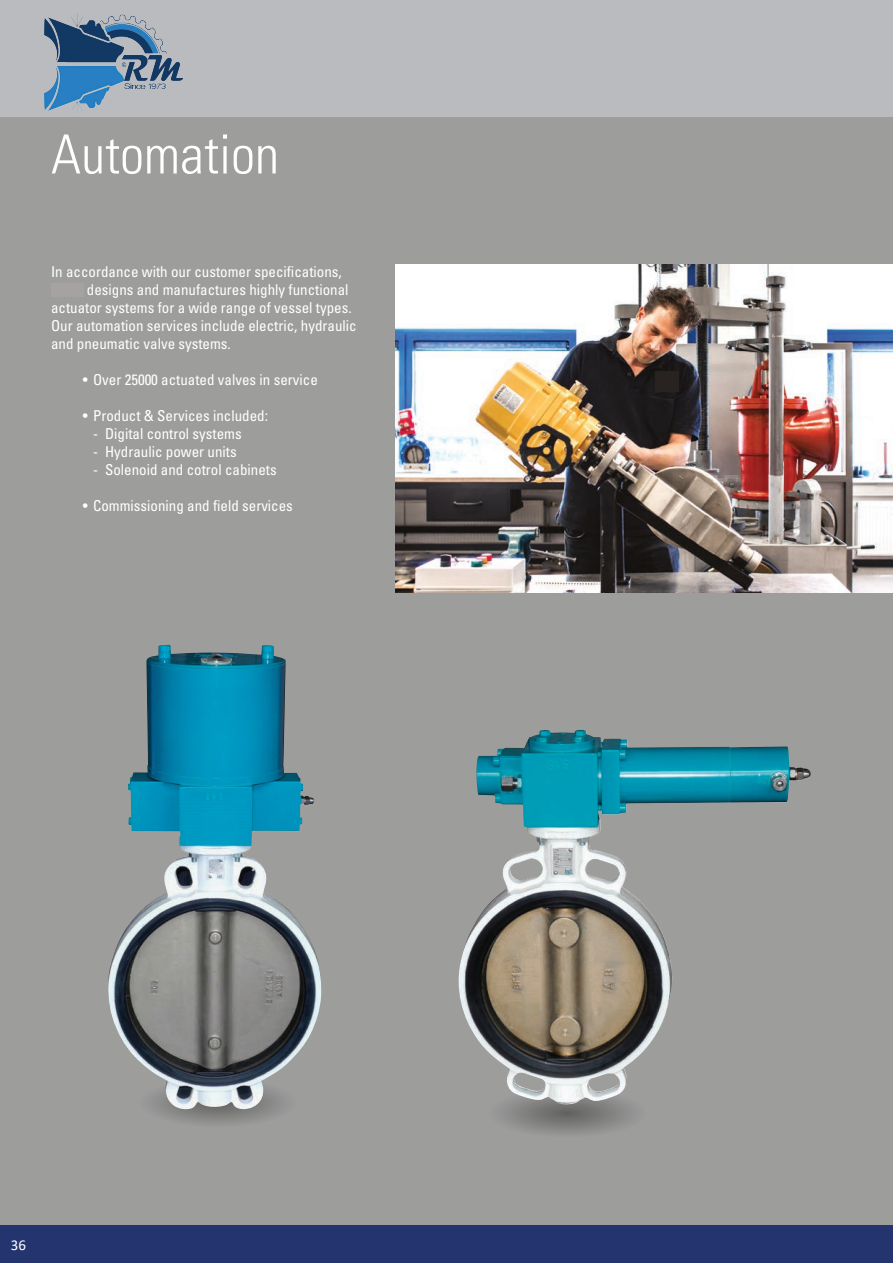
<style>
.page{position:relative;width:893px;height:1263px;background:#9d9d9c}
.page>*{position:absolute;margin:0;border:0;box-sizing:border-box;transform-origin:0 0}
.t1{font:300 condensed 54px "Univers";color:#fff}
.t2{font:condensed 15px/18px "Univers";color:#fff}
.t3{font:15px "Calibri";color:#fff}
.t4{font:700 condensed 13.5px "Univers";color:#fff}
</style>
<div class="page">
<svg style="left:501px;top:1105px;width:133px;height:29px"></svg>
<svg style="left:155px;top:1109px;width:126px;height:15px"></svg>
<img style="left:458px;top:730px;width:332px;height:375px">
<img style="left:108px;top:645px;width:214px;height:464px">
<img style="left:395px;top:265px;width:498px;height:327px">
<div style="left:51px;top:283px;width:33px;height:14px;background:#a6a2a1"></div>
<div style="left:655px;top:372px;width:24px;height:20px;background:#282320"></div>
<div style="left:0;top:1225px;width:893px;height:38px;background:#24346f"></div>
<div style="left:0;top:0;width:893px;height:117px;background:#babbbe"></div>
<img style="left:44px;top:14px;width:138px;height:99px">
<p class="t1" style="left:51px;top:122px;width:229px">Automation</p>
<p class="t2" style="left:51px;top:262px;width:307px">In accordance with our customer specifications, W&amp;O designs and manufactures highly functional actuator systems for a wide range of vessel types.<br>Our automation services include electric, hydraulic and pneumatic valve systems.</p>
<p class="t2" style="left:83px;top:370px;width:237px">• Over 25000 actuated valves in service</p>
<p class="t2" style="left:83px;top:406px;width:187px">• Product &amp; Services included:</p>
<p class="t2" style="left:93px;top:424px;width:150px">- Digital control systems</p>
<p class="t2" style="left:93px;top:442px;width:145px">- Hydraulic power units</p>
<p class="t2" style="left:93px;top:460px;width:185px">- Solenoid and cotrol cabinets</p>
<p class="t2" style="left:83px;top:496px;width:212px">• Commissioning and field services</p>
<p class="t4" style="left:15px;top:1237px;width:13px">2 26</p>
<p class="t3" style="left:11px;top:1235px;width:17px">36</p>
</div>
